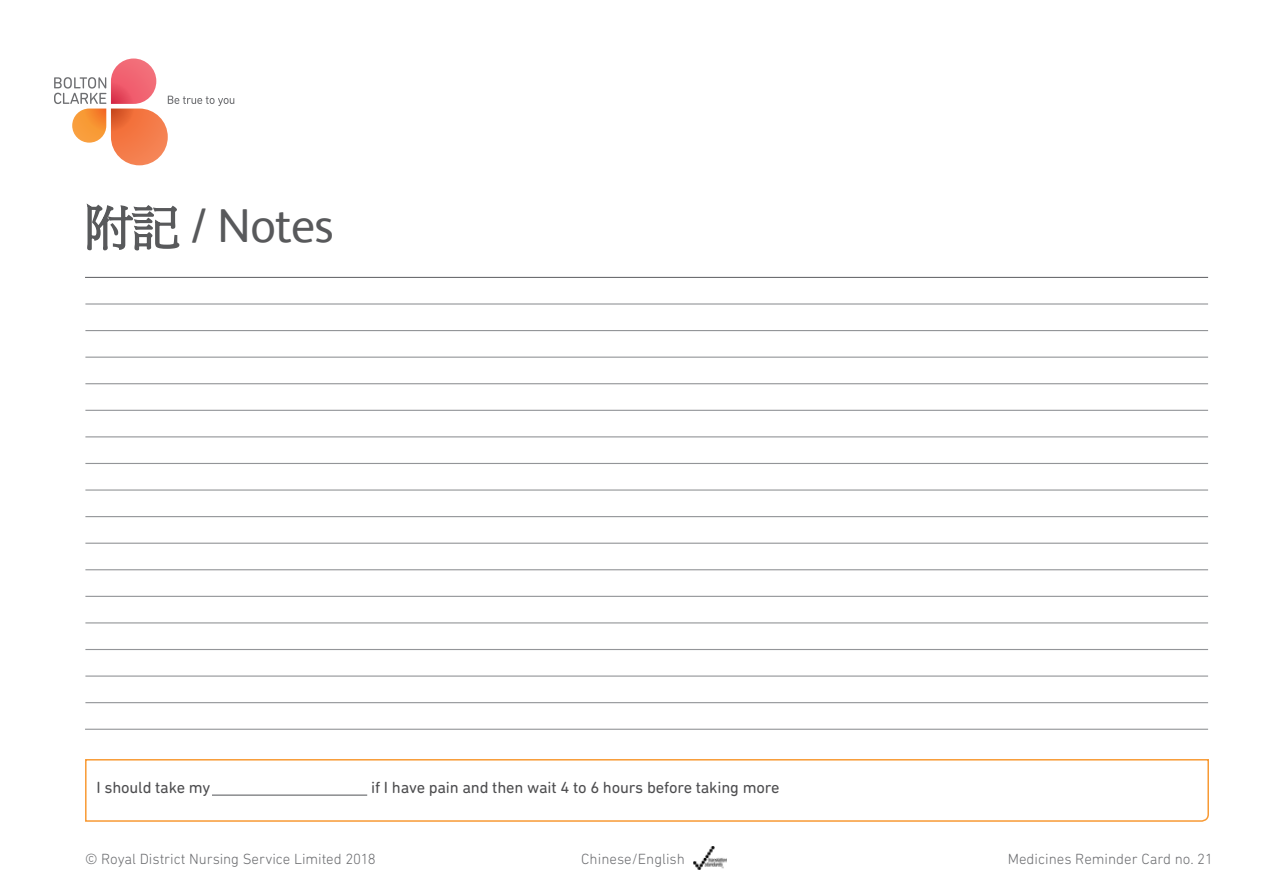
<style>
.page{position:relative;width:1263px;height:893px;background:#fff}
.page>*{position:absolute;margin:0;border:0;box-sizing:border-box;transform-origin:0 0}
.t1{font:47.7px "FS Albert";letter-spacing:-.01em;color:#58595b}
.t2{font:16.5px "DIN Next Rounded LT Pro";letter-spacing:-.01em;color:#4d4d4f}
.t3{font:300 15px "DIN Next Rounded LT Pro";color:#6d6e71}
.s1{font-family:"P Ming Li U"}
</style>
<div class="page">
<svg style="left:86px;top:331px;width:1122px;height:398px"></svg>
<hr style="left:85px;top:277px;width:1123px;height:1px;background:#6d6e71">
<hr style="left:85px;top:303px;width:1123px;height:2px;background:#939598">
<hr style="left:85px;top:330px;width:1123px;height:1px;background:#939598">
<hr style="left:85px;top:357px;width:1123px;height:1px;background:#939598">
<hr style="left:85px;top:383px;width:1123px;height:1px;background:#939598">
<hr style="left:85px;top:410px;width:1123px;height:1px;background:#939598">
<hr style="left:85px;top:436px;width:1123px;height:1px;background:#939598">
<hr style="left:85px;top:463px;width:1123px;height:1px;background:#939598">
<hr style="left:85px;top:489px;width:1123px;height:2px;background:#939598">
<hr style="left:85px;top:516px;width:1123px;height:1px;background:#939598">
<hr style="left:85px;top:543px;width:1123px;height:1px;background:#939598">
<hr style="left:85px;top:569px;width:1123px;height:1px;background:#939598">
<hr style="left:85px;top:596px;width:1123px;height:1px;background:#939598">
<hr style="left:85px;top:622px;width:1123px;height:1px;background:#939598">
<hr style="left:85px;top:649px;width:1123px;height:1px;background:#939598">
<hr style="left:85px;top:675px;width:1123px;height:2px;background:#939598">
<hr style="left:85px;top:702px;width:1123px;height:1px;background:#939598">
<hr style="left:85px;top:729px;width:1123px;height:1px;background:#939598">
<svg style="left:85px;top:759px;width:1124px;height:63px"></svg>
<img style="left:693px;top:846px;width:33px;height:23px">
<svg style="left:86px;top:203px;width:94px;height:48px"></svg>
<hr style="left:212px;top:794px;width:155px;height:2px;background:#636569">
<svg style="left:54px;top:59px;width:180px;height:106px"></svg>
<h1 class="t1" style="left:85px;top:194px;width:250px"><span class="s1">附記</span> / Notes</h1>
<p class="t2" style="left:97px;top:778px;width:115px">I should take my</p>
<p class="t2" style="left:371px;top:778px;width:410px">if I have pain and then wait 4 to 6 hours before taking more</p>
<p class="t3" style="left:85px;top:850px;width:292px">© Royal District Nursing Service Limited 2018</p>
<p class="t3" style="left:581px;top:850px;width:105px">Chinese/English</p>
<p class="t3" style="left:1008px;top:850px;width:207px">Medicines Reminder Card no. 21</p>
</div>
